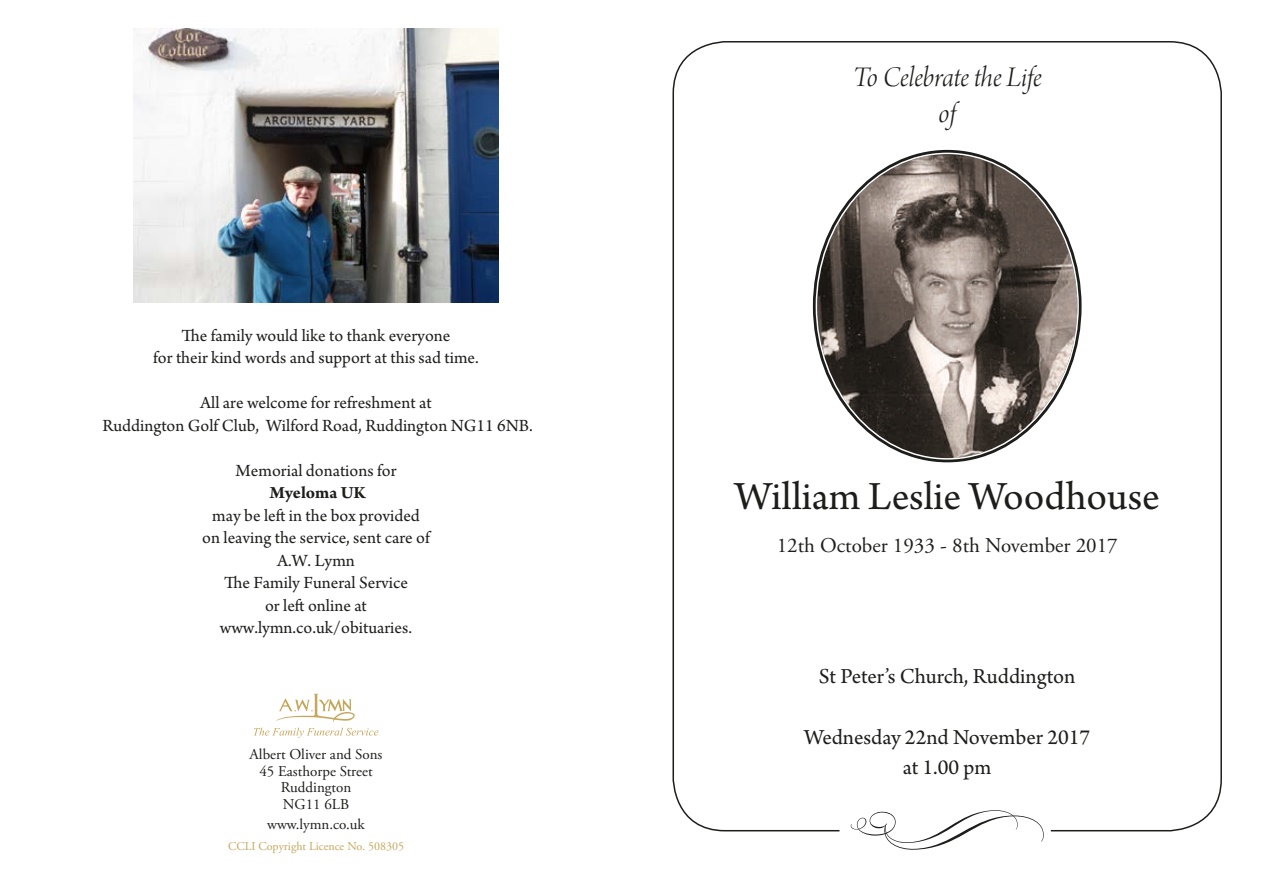
<style>
.page{position:relative;width:1263px;height:893px;background:#fff}
.page>*{position:absolute;margin:0;border:0;box-sizing:border-box;transform-origin:0 0}
.t1{font:42px "Arno Pro";color:#1d1d1b}
.t2{font:30px/36px "Arno Pro Light Italic Display";letter-spacing:-.005em;color:#1d1d1b;text-align:center}
.t3{font:22.5px/30px "Arno Pro";letter-spacing:-.005em;color:#1d1d1b;text-align:center}
.t4{font:21px "Adobe Garamond Pro";color:#1d1d1b}
.t5{font:18px/22.5px "Arno Pro";color:#1d1d1b;text-align:center}
.t6{font:700 18px "Arno Pro";color:#1d1d1b}
.t7{font:15px/16.5px "Adobe Garamond Pro";color:#1d1d1b;text-align:center}
.t8{font:12px "Adobe Garamond Pro";color:#c6a65b}
</style>
<div class="page">
<svg style="left:851px;top:810px;width:193px;height:40px"></svg>
<svg style="left:254px;top:694px;width:124px;height:44px"></svg>
<img style="left:817px;top:154px;width:260px;height:304px">
<img style="left:133px;top:28px;width:365px;height:274px">
<p class="t5" style="left:153px;top:325px;width:327px">The family would like to thank everyone<br>for their kind words and support at this sad time.</p>
<p class="t5" style="left:103px;top:392px;width:432px">All are welcome for refreshment at<br>Ruddington Golf Club, Wilford Road, Ruddington NG11 6NB.</p>
<p class="t5" style="left:236px;top:460px;width:162px">Memorial donations for</p>
<p class="t6" style="left:270px;top:482px;width:97px">Myeloma UK</p>
<p class="t5" style="left:202px;top:505px;width:229px">may be left in the box provided on leaving the service, sent care of<br>A.W. Lymn<br>The Family Funeral Service<br>or left online at www.lymn.co.uk/obituaries.</p>
<p class="t7" style="left:250px;top:747px;width:134px">Albert Oliver and Sons<br>45 Easthorpe Street<br>Ruddington<br>NG11 6LB</p>
<p class="t7" style="left:267px;top:817px;width:99px">www.lymn.co.uk</p>
<p class="t8" style="left:228px;top:839px;width:178px">CCLI Copyright Licence No. 508305</p>
<h2 class="t2" style="left:853px;top:62px;width:190px">To Celebrate the Life of</h2>
<h1 class="t1" style="left:735px;top:472px;width:426px">William Leslie Woodhouse</h1>
<p class="t4" style="left:777px;top:532px;width:342px">12th October 1933 - 8th November 2017</p>
<p class="t3" style="left:819px;top:663px;width:258px">St Peter’s Church, Ruddington</p>
<p class="t3" style="left:804px;top:723px;width:287px">Wednesday 22nd November 2017 at 1.00 pm</p>
</div>
